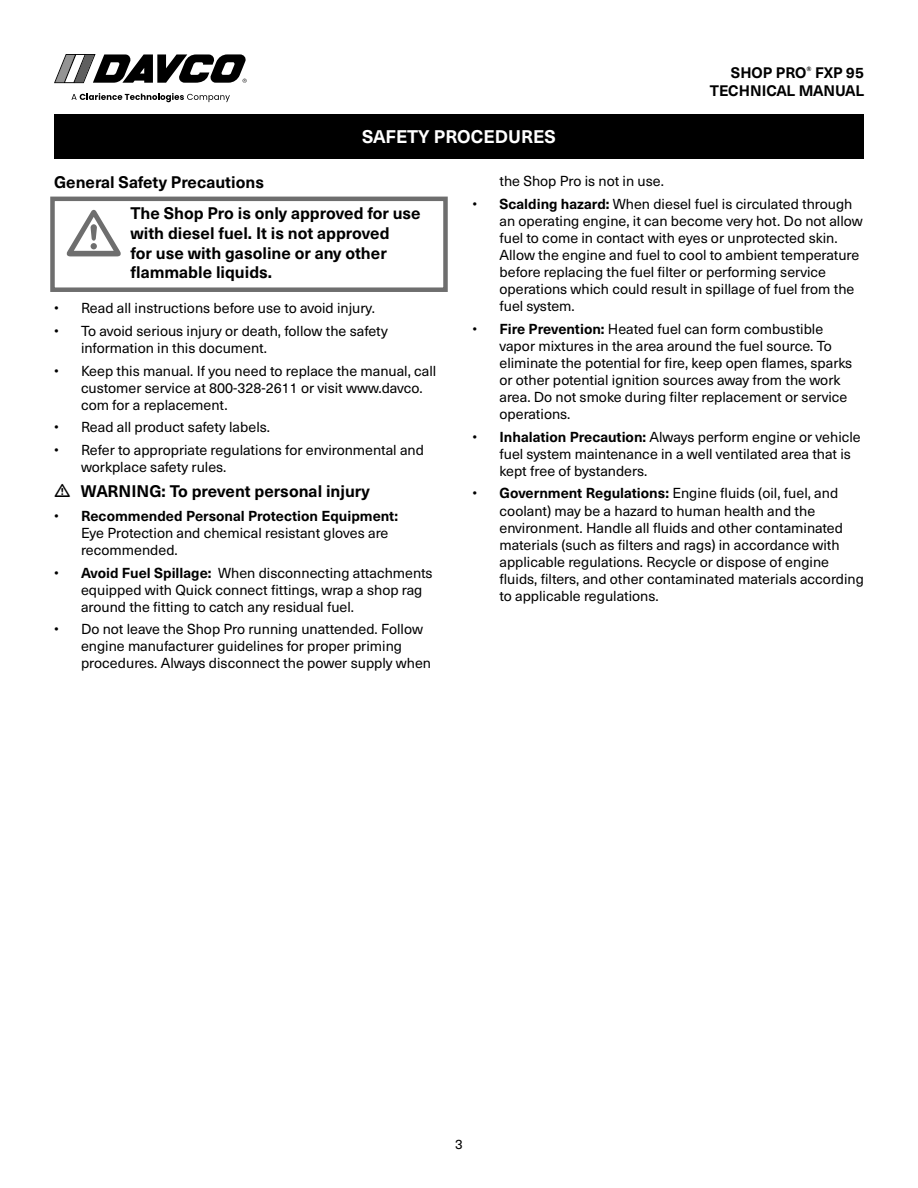
<style>
.page{position:relative;width:918px;height:1188px;background:#fff}
.page>*{position:absolute;margin:0;border:0;box-sizing:border-box;transform-origin:0 0}
.Head_for_TOC{font:700 18px "Neue Haas Unica Pro";color:#fff}
.subhead_1{font:700 16.5px/19.8px "Neue Haas Unica Pro";color:#000}
.t1{font:700 15px/18px "Neue Haas Unica Pro";color:#000;text-align:right}
.t2{font:14.25px/17.1px "Neue Haas Unica Pro";color:#000}
.t3{font:13.5px "Neue Haas Unica Pro";color:#000}
.s1{font-weight:700}
</style>
<div class="page">
<div style="left:54px;top:115px;width:810px;height:44px;background:#000"></div>
<svg style="left:54px;top:54px;width:193px;height:29px"></svg>
<svg style="left:71px;top:93px;width:159px;height:9px"></svg>
<div style="left:50px;top:197px;width:398px;height:95px;border:4px solid #6e6e6e"></div>
<p class="Head_for_TOC" style="left:362px;top:125px;width:195px">SAFETY PROCEDURES</p>
<p class="t1" style="left:710px;top:63px;width:156px">SHOP PRO<sup>®</sup> FXP 95<br>TECHNICAL MANUAL</p>
<p class="subhead_1" style="left:54px;top:172px;width:212px">General Safety Precautions</p>
<p class="subhead_1" style="left:130px;top:203px;width:292px">The Shop Pro is only approved for use with diesel fuel. It is not approved<br>for use with gasoline or any other flammable liquids.</p>
<p class="t2" style="left:54px;top:300px;width:321px">• Read all instructions before use to avoid injury.</p>
<p class="t2" style="left:81px;top:323px;width:308px;text-indent:-27px">• To avoid serious injury or death, follow the safety information in this document.</p>
<p class="t2" style="left:81px;top:362px;width:357px;text-indent:-27px">• Keep this manual. If you need to replace the manual, call customer service at 800-328-2611 or visit www.davco. com for a replacement.</p>
<p class="t2" style="left:54px;top:419px;width:216px">• Read all product safety labels.</p>
<p class="t2" style="left:81px;top:441px;width:345px;text-indent:-27px">• Refer to appropriate regulations for environmental and workplace safety rules.</p>
<p class="subhead_1" style="left:81px;top:481px;width:290px">WARNING: To prevent personal injury</p>
<p class="t2" style="left:81px;top:508px;width:319px;text-indent:-27px">• <span class="s1">Recommended Personal Protection Equipment:<br></span>Eye Protection and chemical resistant gloves are recommended.</p>
<p class="t2" style="left:81px;top:564px;width:353px;text-indent:-27px">• <span class="s1">Avoid Fuel Spillage:</span> When disconnecting attachments equipped with Quick connect fittings, wrap a shop rag around the fitting to catch any residual fuel.</p>
<p class="t2" style="left:81px;top:621px;width:352px;text-indent:-27px">• Do not leave the Shop Pro running unattended. Follow engine manufacturer guidelines for proper priming procedures. Always disconnect the power supply when</p>
<p class="t2" style="left:500px;top:173px;width:164px">the Shop Pro is not in use.</p>
<p class="t2" style="left:500px;top:195px;width:365px;text-indent:-27px">• <span class="s1">Scalding hazard:</span> When diesel fuel is circulated through an operating engine, it can become very hot. Do not allow fuel to come in contact with eyes or unprotected skin.<br>Allow the engine and fuel to cool to ambient temperature before replacing the fuel filter or performing service operations which could result in spillage of fuel from the fuel system.</p>
<p class="t2" style="left:500px;top:320px;width:354px;text-indent:-27px">• <span class="s1">Fire Prevention:</span> Heated fuel can form combustible vapor mixtures in the area around the fuel source. To eliminate the potential for fire, keep open flames, sparks or other potential ignition sources away from the work area. Do not smoke during filter replacement or service operations.</p>
<p class="t2" style="left:500px;top:428px;width:363px;text-indent:-27px">• <span class="s1">Inhalation Precaution:</span> Always perform engine or vehicle fuel system maintenance in a well ventilated area that is kept free of bystanders.</p>
<p class="t2" style="left:500px;top:485px;width:366px;text-indent:-27px">• <span class="s1">Government Regulations:</span> Engine fluids (oil, fuel, and coolant) may be a hazard to human health and the environment. Handle all fluids and other contaminated materials (such as filters and rags) in accordance with applicable regulations. Recycle or dispose of engine fluids, filters, and other contaminated materials according to applicable regulations.</p>
<p class="t3" style="left:455px;top:1136px;width:9px">3</p>
</div>
